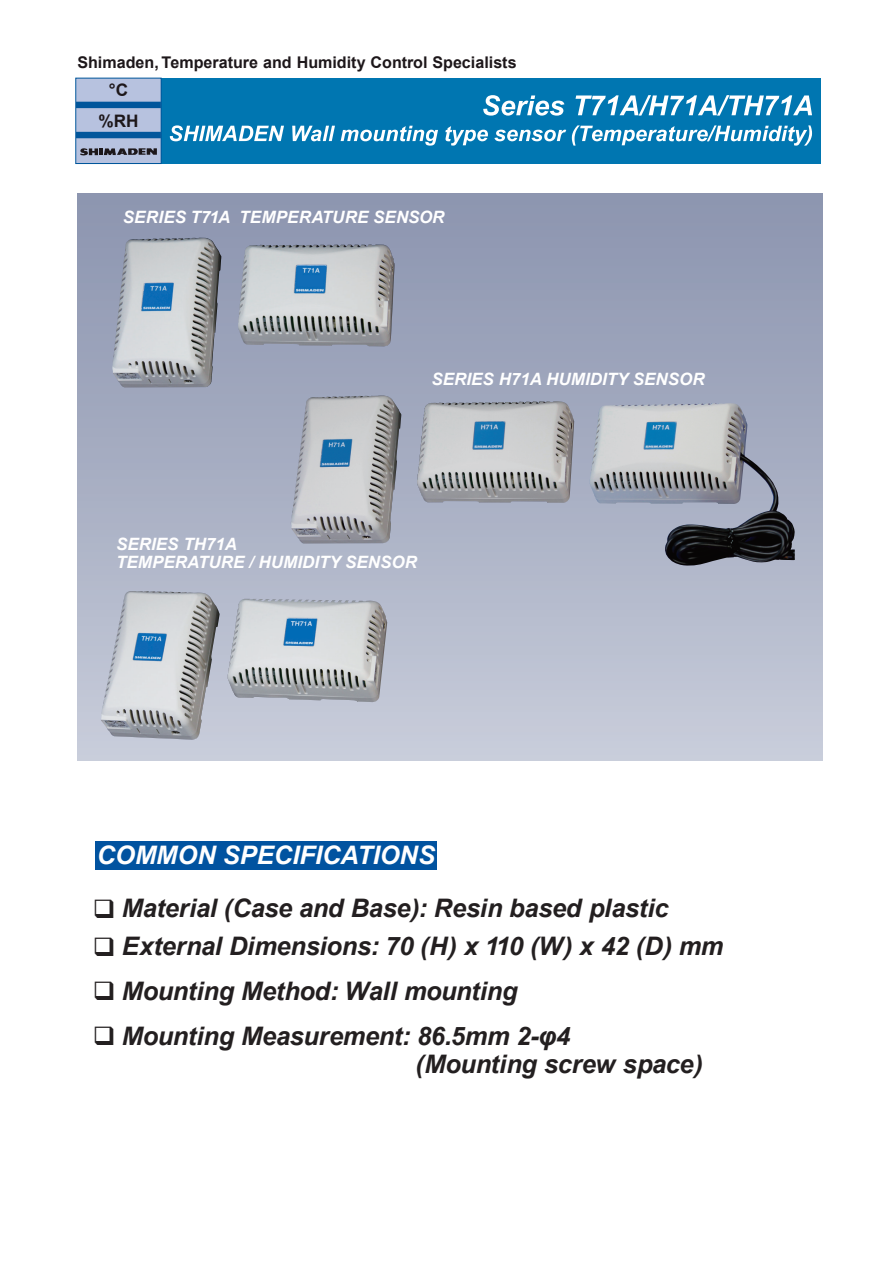
<style>
.page{position:relative;width:893px;height:1263px;background:#fff}
.page>*{position:absolute;margin:0;border:0;box-sizing:border-box;transform-origin:0 0}
.t1{font:italic 700 25.5px/28.7px "Arial";letter-spacing:-.015em;color:#231f20}
.t2{font:italic 700 25.5px "Arial";color:#fff}
.t3{font:700 17.25px/30px "Arial";color:#1d171a;text-align:center}
.t4{font:italic 700 16.95px/18px "Arial";color:#fff}
.t5{font:700 16.05px "Arial";color:#1d171a}
</style>
<div class="page">
<svg style="left:77px;top:194px;width:746px;height:567px;background:#a9b0c3"></svg>
<div style="left:77px;top:78px;width:744px;height:86px;background:#0076b1"></div>
<svg style="left:483px;top:95px;width:81px;height:21px"></svg>
<svg style="left:575px;top:95px;width:237px;height:21px"></svg>
<svg style="left:170px;top:125px;width:114px;height:16px"></svg>
<svg style="left:292px;top:126px;width:43px;height:15px"></svg>
<svg style="left:341px;top:126px;width:97px;height:20px"></svg>
<svg style="left:445px;top:126px;width:43px;height:20px"></svg>
<svg style="left:494px;top:130px;width:72px;height:11px"></svg>
<svg style="left:572px;top:125px;width:240px;height:21px"></svg>
<div style="left:76px;top:78px;width:85px;height:85px;background:#b7c2df"></div>
<div style="left:76px;top:102px;width:85px;height:6px;background:#01569b"></div>
<div style="left:76px;top:132px;width:85px;height:6px;background:#01569b"></div>
<svg style="left:80px;top:148px;width:77px;height:8px"></svg>
<div style="left:75px;top:78px;width:86px;height:86px;border:1px solid #01569b"></div>
<img style="left:101px;top:591px;width:143px;height:149px">
<img style="left:112px;top:238px;width:263px;height:149px">
<img style="left:291px;top:396px;width:266px;height:148px">
<img style="left:590px;top:403px;width:205px;height:163px">
<div style="left:95px;top:841px;width:342px;height:29px;background:#0153a0"></div>
<p class="t5" style="left:77px;top:52px;width:441px">Shimaden, Temperature and Humidity Control Specialists</p>
<p class="t3" style="left:98px;top:76px;width:42px">°C %RH</p>
<p class="t4" style="left:123px;top:208px;width:323px">SERIES T71A TEMPERATURE SENSOR</p>
<p class="t4" style="left:432px;top:370px;width:275px">SERIES H71A HUMIDITY SENSOR</p>
<p class="t4" style="left:116px;top:536px;width:302px">SERIES TH71A<br>TEMPERATURE / HUMIDITY SENSOR</p>
<p class="t2" style="left:97px;top:838px;width:340px">COMMON SPECIFICATIONS</p>
<p class="t1" style="left:93px;top:894px;width:577px">❑ Material (Case and Base): Resin based plastic</p>
<p class="t1" style="left:93px;top:933px;width:632px">❑ External Dimensions: 70 (H) x 110 (W) x 42 (D) mm</p>
<p class="t1" style="left:93px;top:977px;width:426px">❑ Mounting Method: Wall mounting</p>
<p class="t1" style="left:416px;top:1022px;width:289px;text-indent:-323px">❑ Mounting Measurement: 86.5mm 2-φ4<br>(Mounting screw space)</p>
</div>
